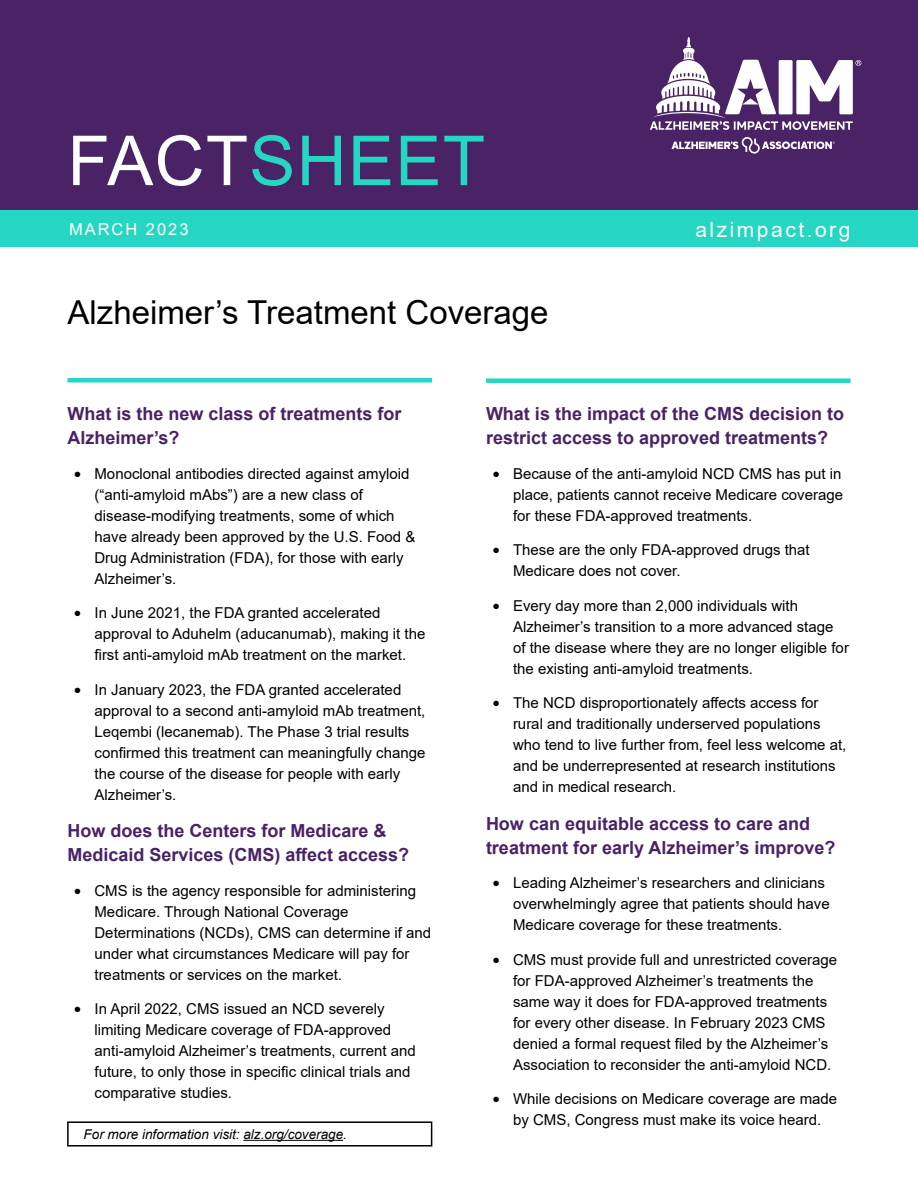
<style>
.page{position:relative;width:918px;height:1188px;background:#fff}
.page>*{position:absolute;margin:0;border:0;box-sizing:border-box;transform-origin:0 0}
.t1{font:69px "Arial";letter-spacing:.02em;color:#25d7c2}
.t2{font:33px "Arial";color:#000}
.t3{font:21px "Arial";letter-spacing:.12em;color:#fff}
.t4{font:700 18px/24px "Arial";color:#492365}
.t5{font:16.5px "Arial";letter-spacing:.12em;color:#fff}
.t6{font:15px/21px "Arial";color:#000}
.t7{font:italic 13.5px "Arial";color:#000}
.s1{color:#fff}
.s2{font-family:"Houschka Alt Pro";font-weight:500;font-size:13.5px}
</style>
<div class="page">
<hr style="left:68px;top:378px;width:364px;height:4px;background:#25d7c2">
<div style="left:486px;top:378px;width:364px;height:5px;background:#25d7c2"></div>
<div style="left:0;top:0;width:918px;height:211px;background:#492365"></div>
<div style="left:0;top:211px;width:918px;height:36px;background:#25d7c2"></div>
<svg style="left:672px;top:137px;width:163px;height:17px"></svg>
<svg style="left:650px;top:37px;width:211px;height:93px"></svg>
<hr style="left:243px;top:1140px;width:100px;height:1px;background:#000">
<div style="left:67px;top:1121px;width:365px;height:26px;border:2px solid #000"></div>
<h1 class="t1" style="left:68px;top:113px;width:419px"><span class="s1">FACT</span>SHEET</h1>
<p class="t5" style="left:69px;top:218px;width:121px">MARCH 2023</p>
<h3 class="t3" style="left:695px;top:215px;width:157px">alzimpact.org</h3>
<h2 class="t2" style="left:68px;top:290px;width:483px">Alzheimer’s Treatment Coverage</h2>
<p class="t4" style="left:68px;top:402px;width:336px">What is the new class of treatments for<br>Alzheimer’s?</p>
<p class="t6" style="left:94px;top:463px;width:323px;text-indent:-20px"><span class="s2">•</span> Monoclonal antibodies directed against amyloid (“anti-amyloid mAbs”) are a new class of disease-modifying treatments, some of which have already been approved by the U.S. Food &amp; Drug Administration (FDA), for those with early Alzheimer’s.</p>
<p class="t6" style="left:94px;top:602px;width:332px;text-indent:-20px"><span class="s2">•</span> In June 2021, the FDA granted accelerated approval to Aduhelm (aducanumab), making it the first anti-amyloid mAb treatment on the market.</p>
<p class="t6" style="left:94px;top:679px;width:332px;text-indent:-20px"><span class="s2">•</span> In January 2023, the FDA granted accelerated approval to a second anti-amyloid mAb treatment, Leqembi (lecanemab). The Phase 3 trial results confirmed this treatment can meaningfully change the course of the disease for people with early Alzheimer’s.</p>
<p class="t4" style="left:68px;top:819px;width:343px">How does the Centers for Medicare &amp;<br>Medicaid Services (CMS) affect access?</p>
<p class="t6" style="left:94px;top:880px;width:338px;text-indent:-20px"><span class="s2">•</span> CMS is the agency responsible for administering Medicare. Through National Coverage Determinations (NCDs), CMS can determine if and under what circumstances Medicare will pay for treatments or services on the market.</p>
<p class="t6" style="left:94px;top:998px;width:323px;text-indent:-20px"><span class="s2">•</span> In April 2022, CMS issued an NCD severely limiting Medicare coverage of FDA-approved anti-amyloid Alzheimer’s treatments, current and future, to only those in specific clinical trials and comparative studies.</p>
<p class="t7" style="left:84px;top:1125px;width:265px">For more information visit: alz.org/coverage.</p>
<p class="t4" style="left:486px;top:402px;width:360px">What is the impact of the CMS decision to restrict access to approved treatments?</p>
<p class="t6" style="left:513px;top:463px;width:332px;text-align:justify;text-indent:-20px"><span class="s2">•</span> Because of the anti-amyloid NCD CMS has put in place, patients cannot receive Medicare coverage for these FDA-approved treatments.</p>
<p class="t6" style="left:513px;top:539px;width:298px;text-indent:-20px"><span class="s2">•</span> These are the only FDA-approved drugs that<br>Medicare does not cover.</p>
<p class="t6" style="left:513px;top:595px;width:337px;text-indent:-20px"><span class="s2">•</span> Every day more than 2,000 individuals with Alzheimer’s transition to a more advanced stage of the disease where they are no longer eligible for the existing anti-amyloid treatments.</p>
<p class="t6" style="left:513px;top:692px;width:335px;text-indent:-20px"><span class="s2">•</span> The NCD disproportionately affects access for rural and traditionally underserved populations who tend to live further from, feel less welcome at, and be underrepresented at research institutions and in medical research.</p>
<p class="t4" style="left:486px;top:812px;width:351px">How can equitable access to care and treatment for early Alzheimer’s improve?</p>
<p class="t6" style="left:513px;top:872px;width:318px;text-indent:-20px"><span class="s2">•</span> Leading Alzheimer’s researchers and clinicians overwhelmingly agree that patients should have<br>Medicare coverage for these treatments.</p>
<p class="t6" style="left:513px;top:949px;width:326px;text-indent:-20px"><span class="s2">•</span> CMS must provide full and unrestricted coverage for FDA-approved Alzheimer’s treatments the same way it does for FDA-approved treatments for every other disease. In February 2023 CMS denied a formal request filed by the Alzheimer’s Association to reconsider the anti-amyloid NCD.</p>
<p class="t6" style="left:493px;top:1088px;width:346px;text-align:center"><span class="s2">•</span> While decisions on Medicare coverage are made by CMS, Congress must make its voice heard.</p>
</div>
